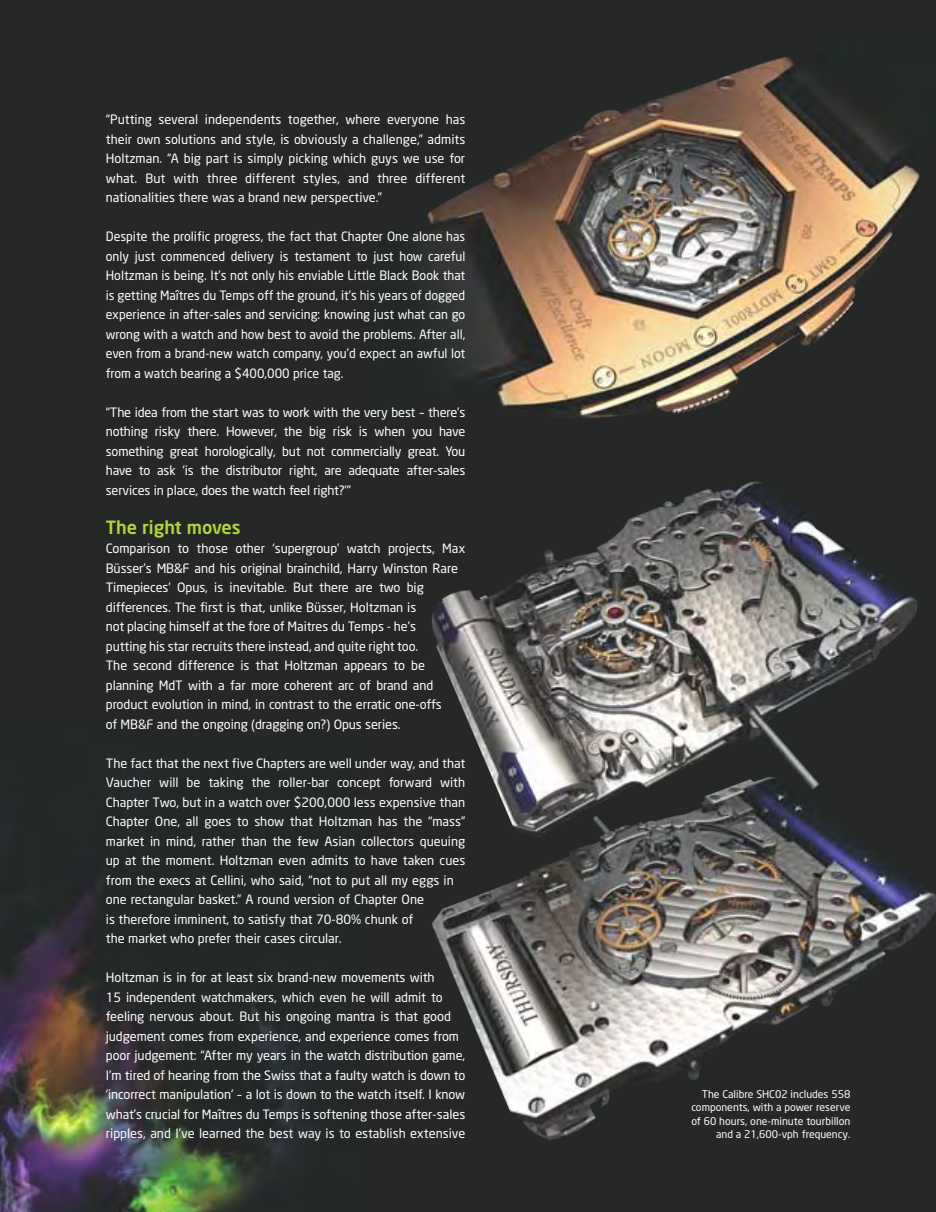
<style>
.page{position:relative;width:936px;height:1212px;background:#fff}
.page>*{position:absolute;margin:0;border:0;box-sizing:border-box;transform-origin:0 0}
.t1{font:500 18px "Neo Sans";color:#b1d839}
.t2{font:12.75px/19.5px "Neo Sans";letter-spacing:-.005em;color:#fff;text-align:justify}
.t3{font:10.5px/13.5px "Neo Sans";color:#fff;text-align:right}
</style>
<div class="page">
<div style="left:0;top:0;width:935px;height:1212px;background:#262828"></div>
<img style="left:0;top:883px;width:299px;height:329px">
<img style="left:427px;top:57px;width:493px;height:361px">
<img style="left:432px;top:837px;width:503px;height:303px">
<img style="left:432px;top:481px;width:485px;height:356px">
<p class="t2" style="left:106px;top:110px;width:361px">“Putting several independents together, where everyone has their own solutions and style, is obviously a challenge,” admits Holtzman. “A big part is simply picking which guys we use for what. But with three different styles, and three different nationalities there was a brand new perspective.”</p>
<p class="t2" style="left:106px;top:227px;width:361px">Despite the prolific progress, the fact that Chapter One alone has only just commenced delivery is testament to just how careful Holtzman is being. It’s not only his enviable Little Black Book that is getting Maîtres du Temps off the ground, it’s his years of dogged experience in after-sales and servicing: knowing just what can go wrong with a watch and how best to avoid the problems. After all, even from a brand-new watch company, you’d expect an awful lot from a watch bearing a $400,000 price tag.</p>
<p class="t2" style="left:106px;top:403px;width:361px">“The idea from the start was to work with the very best – there’s nothing risky there. However, the big risk is when you have something great horologically, but not commercially great. You have to ask ‘is the distributor right, are adequate after-sales services in place, does the watch feel right?’”</p>
<h1 class="t1" style="left:106px;top:517px;width:136px">The right moves</h1>
<p class="t2" style="left:106px;top:539px;width:361px;text-align:left">Comparison to those other ‘supergroup’ watch projects, Max Büsser’s MB&amp;F and his original brainchild, Harry Winston Rare Timepieces’ Opus, is inevitable. But there are two big differences. The first is that, unlike Büsser, Holtzman is<br>not placing himself at the fore of Maitres du Temps - he’s<br>putting his star recruits there instead, and quite right too.<br>The second difference is that Holtzman appears to be planning MdT with a far more coherent arc of brand and product evolution in mind, in contrast to the erratic one-offs<br>of MB&amp;F and the ongoing (dragging on?) Opus series.</p>
<p class="t2" style="left:106px;top:754px;width:361px;text-align:left">The fact that the next five Chapters are well under way, and that Vaucher will be taking the roller-bar concept forward with Chapter Two, but in a watch over $200,000 less expensive than Chapter One, all goes to show that Holtzman has the “mass” market in mind, rather than the few Asian collectors queuing up at the moment. Holtzman even admits to have taken cues from the execs at Cellini, who said, “not to put all my eggs in one rectangular basket.” A round version of Chapter One<br>is therefore imminent, to satisfy that 70-80% chunk of<br>the market who prefer their cases circular.</p>
<p class="t2" style="left:106px;top:968px;width:361px;text-align:left">Holtzman is in for at least six brand-new movements with<br>15 independent watchmakers, which even he will admit to feeling nervous about. But his ongoing mantra is that good judgement comes from experience, and experience comes from poor judgement: “After my years in the watch distribution game, I’m tired of hearing from the Swiss that a faulty watch is down to ‘incorrect manipulation’ – a lot is down to the watch itself. I know what’s crucial for Maîtres du Temps is softening those after-sales ripples, and I’ve learned the best way is to establish extensive</p>
<p class="t3" style="left:691px;top:1087px;width:160px">The Calibre SHC02 includes 558 components, with a power reserve of 60 hours, one-minute tourbillon and a 21,600-vph frequency.</p>
</div>
